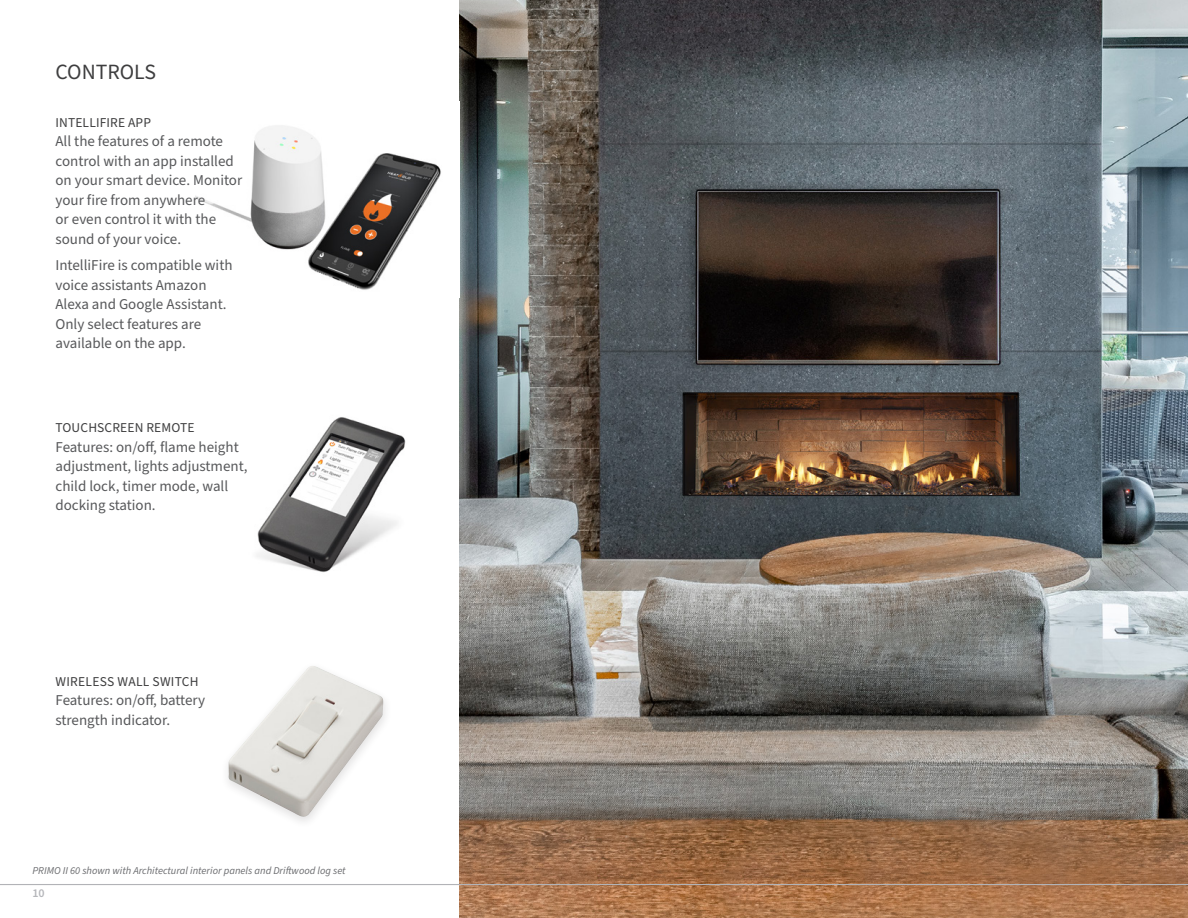
<style>
.page{position:relative;width:1188px;height:918px;background:#fff}
.page>*{position:absolute;margin:0;border:0;box-sizing:border-box;transform-origin:0 0}
.t1{font:21.75px "Source Sans Pro";color:#3e3e3f}
.t2{font:15px/19.5px "Source Sans Pro";color:#57585a}
.t3{font:13.5px "Source Sans Pro";letter-spacing:.01em;color:#3e3e3f}
.t4{font:600 12px "Source Sans Pro";color:#b6b7bb}
.t5{font:italic 10.5px "Source Sans Pro";color:#6c6d70}
</style>
<div class="page">
<img style="left:460px;top:0;width:728px;height:918px">
<hr style="left:0;top:884px;width:1188px;height:1px;background:#b2b3b7">
<img style="left:257px;top:417px;width:149px;height:156px">
<img style="left:196px;top:125px;width:245px;height:165px">
<img style="left:228px;top:666px;width:156px;height:152px">
<p class="t1" style="left:56px;top:57px;width:102px">CONTROLS</p>
<p class="t3" style="left:56px;top:113px;width:97px">INTELLIFIRE APP</p>
<p class="t2" style="left:56px;top:132px;width:188px">All the features of a remote control with an app installed on your smart device. Monitor your fire from anywhere</p>
<p class="t2" style="left:56px;top:210px;width:162px">or even control it with the</p>
<p class="t2" style="left:56px;top:230px;width:127px">sound of your voice.</p>
<p class="t2" style="left:56px;top:256px;width:179px">IntelliFire is compatible with voice assistants Amazon<br>Alexa and Google Assistant.</p>
<p class="t2" style="left:56px;top:314px;width:147px">Only select features are available on the app.</p>
<p class="t3" style="left:56px;top:419px;width:141px">TOUCHSCREEN REMOTE</p>
<p class="t2" style="left:56px;top:438px;width:194px">Features: on/off, flame height adjustment, lights adjustment, child lock, timer mode, wall docking station.</p>
<p class="t3" style="left:56px;top:672px;width:145px">WIRELESS WALL SWITCH</p>
<p class="t2" style="left:56px;top:691px;width:151px">Features: on/off, battery strength indicator.</p>
<p class="t5" style="left:32px;top:863px;width:315px">PRIMO II 60 shown with Architectural interior panels and Driftwood log set</p>
<p class="t4" style="left:32px;top:885px;width:14px">10</p>
</div>
